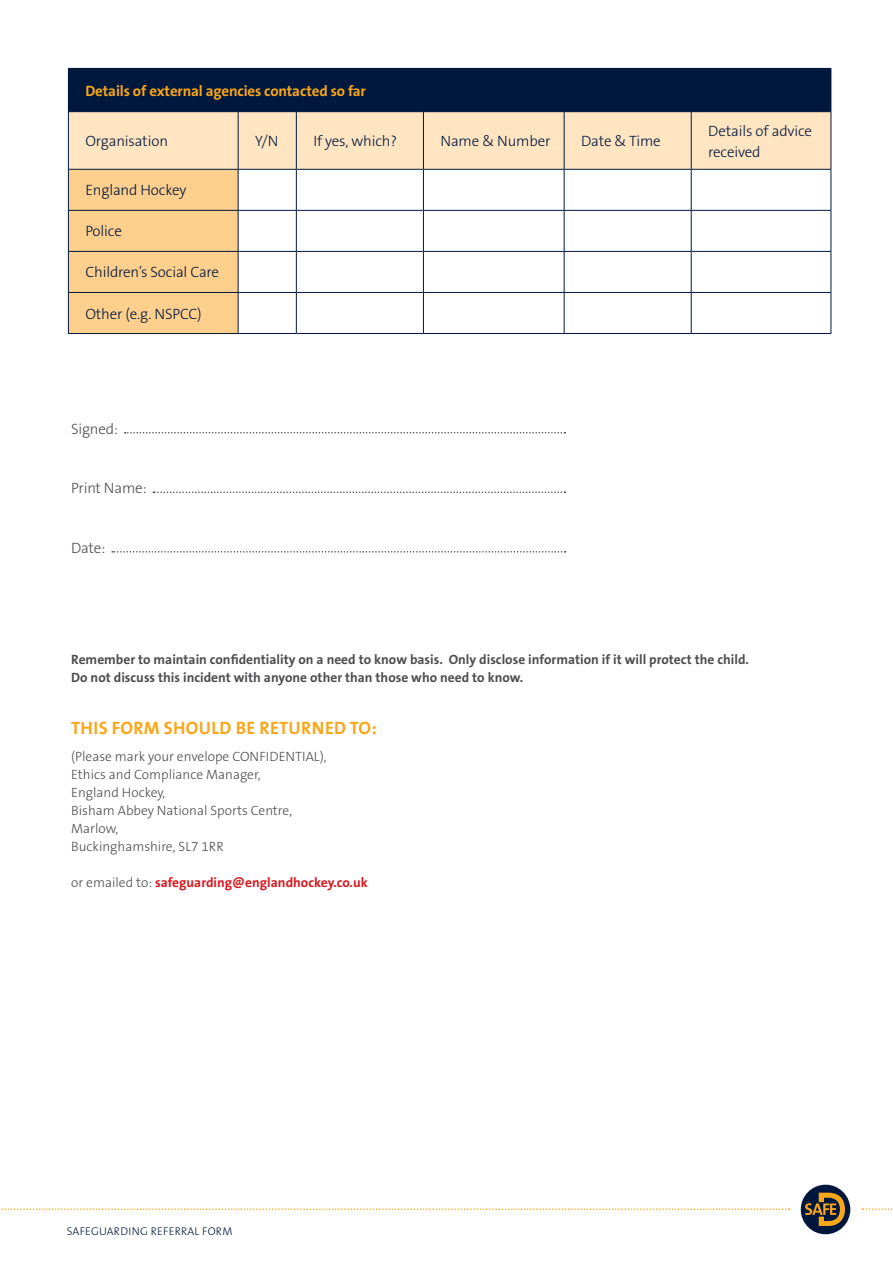
<style>
.page{position:relative;width:893px;height:1263px;background:#fff}
.page>*{position:absolute;margin:0;border:0;box-sizing:border-box;transform-origin:0 0}
.t1{font:700 18px "The Sans B W7";letter-spacing:.015em;color:#faa61a}
.t2{font:300 15px/21px "The Sans B W3";letter-spacing:-.01em;color:#00183c}
.t3{font:700 15px "The Sans B W7";letter-spacing:-.01em;color:#faa61a}
.t4{font:300 15px "The Sans B W3";letter-spacing:-.015em;color:#4d4d4f}
.t5{font:700 13.5px/18px "The Sans B W7";color:#4d4d4f}
.t6{font:300 13.5px/18px "The Sans B W3";color:#4d4d4f}
.t7{font:700 13.5px "The Sans B W7";color:#d71920}
.t8{font:300 11.25px "The Sans B W3";letter-spacing:.025em;color:#00183c}
.s1{font-family:"The Sans B W3";font-weight:300;color:#4d4d4f}
</style>
<div class="page">
<svg style="left:1px;top:1208px;width:789px;height:2px"></svg>
<svg style="left:862px;top:1208px;width:31px;height:2px"></svg>
<div style="left:801px;top:1185px;width:49px;height:49px;background:#00173d;border-radius:50%"></div>
<svg style="left:805px;top:1193px;width:40px;height:33px"></svg>
<div style="left:68px;top:68px;width:763px;height:44px;background:#00183c"></div>
<svg style="left:69px;top:112px;width:762px;height:221px;background:#fcdbac"></svg>
<svg style="left:239px;top:170px;width:592px;height:163px"></svg>
<hr style="left:831px;top:69px;width:1px;height:42px;background:#00183c">
<hr style="left:68px;top:112px;width:1px;height:57px;background:#00183c">
<hr style="left:238px;top:112px;width:1px;height:57px;background:#00183c">
<hr style="left:296px;top:112px;width:1px;height:57px;background:#00183c">
<hr style="left:423px;top:112px;width:1px;height:57px;background:#00183c">
<hr style="left:564px;top:112px;width:1px;height:57px;background:#00183c">
<hr style="left:691px;top:112px;width:1px;height:57px;background:#00183c">
<hr style="left:831px;top:112px;width:1px;height:57px;background:#00183c">
<hr style="left:68px;top:170px;width:1px;height:40px;background:#00183c">
<hr style="left:238px;top:170px;width:1px;height:40px;background:#00183c">
<hr style="left:296px;top:170px;width:1px;height:40px;background:#00183c">
<hr style="left:423px;top:170px;width:1px;height:40px;background:#00183c">
<hr style="left:564px;top:170px;width:1px;height:40px;background:#00183c">
<hr style="left:691px;top:170px;width:1px;height:40px;background:#00183c">
<hr style="left:831px;top:170px;width:1px;height:40px;background:#00183c">
<hr style="left:68px;top:211px;width:1px;height:40px;background:#00183c">
<hr style="left:238px;top:211px;width:1px;height:40px;background:#00183c">
<hr style="left:296px;top:211px;width:1px;height:40px;background:#00183c">
<hr style="left:423px;top:211px;width:1px;height:40px;background:#00183c">
<hr style="left:564px;top:211px;width:1px;height:40px;background:#00183c">
<hr style="left:691px;top:211px;width:1px;height:40px;background:#00183c">
<hr style="left:831px;top:211px;width:1px;height:40px;background:#00183c">
<hr style="left:68px;top:252px;width:1px;height:40px;background:#00183c">
<hr style="left:238px;top:252px;width:1px;height:40px;background:#00183c">
<hr style="left:296px;top:252px;width:1px;height:40px;background:#00183c">
<hr style="left:423px;top:252px;width:1px;height:40px;background:#00183c">
<hr style="left:564px;top:252px;width:1px;height:40px;background:#00183c">
<hr style="left:691px;top:252px;width:1px;height:40px;background:#00183c">
<hr style="left:831px;top:252px;width:1px;height:40px;background:#00183c">
<hr style="left:68px;top:293px;width:1px;height:40px;background:#00183c">
<hr style="left:238px;top:293px;width:1px;height:40px;background:#00183c">
<hr style="left:296px;top:293px;width:1px;height:40px;background:#00183c">
<hr style="left:423px;top:293px;width:1px;height:40px;background:#00183c">
<hr style="left:564px;top:293px;width:1px;height:40px;background:#00183c">
<hr style="left:691px;top:293px;width:1px;height:40px;background:#00183c">
<hr style="left:831px;top:293px;width:1px;height:40px;background:#00183c">
<hr style="left:68px;top:169px;width:170px;height:1px;background:#00183c">
<hr style="left:238px;top:169px;width:58px;height:1px;background:#00183c">
<hr style="left:296px;top:169px;width:127px;height:1px;background:#00183c">
<hr style="left:423px;top:169px;width:141px;height:1px;background:#00183c">
<hr style="left:564px;top:169px;width:127px;height:1px;background:#00183c">
<hr style="left:691px;top:169px;width:140px;height:1px;background:#00183c">
<hr style="left:68px;top:210px;width:170px;height:1px;background:#00183c">
<hr style="left:238px;top:210px;width:58px;height:1px;background:#00183c">
<hr style="left:296px;top:210px;width:127px;height:1px;background:#00183c">
<hr style="left:423px;top:210px;width:141px;height:1px;background:#00183c">
<hr style="left:564px;top:210px;width:127px;height:1px;background:#00183c">
<hr style="left:691px;top:210px;width:140px;height:1px;background:#00183c">
<hr style="left:68px;top:251px;width:170px;height:1px;background:#00183c">
<hr style="left:238px;top:251px;width:58px;height:1px;background:#00183c">
<hr style="left:296px;top:251px;width:127px;height:1px;background:#00183c">
<hr style="left:423px;top:251px;width:141px;height:1px;background:#00183c">
<hr style="left:564px;top:251px;width:127px;height:1px;background:#00183c">
<hr style="left:691px;top:251px;width:140px;height:1px;background:#00183c">
<hr style="left:68px;top:292px;width:170px;height:1px;background:#00183c">
<hr style="left:238px;top:292px;width:58px;height:1px;background:#00183c">
<hr style="left:296px;top:292px;width:127px;height:1px;background:#00183c">
<hr style="left:423px;top:292px;width:141px;height:1px;background:#00183c">
<hr style="left:564px;top:292px;width:127px;height:1px;background:#00183c">
<hr style="left:691px;top:292px;width:140px;height:1px;background:#00183c">
<hr style="left:68px;top:333px;width:170px;height:1px;background:#00183c">
<hr style="left:238px;top:333px;width:58px;height:1px;background:#00183c">
<hr style="left:296px;top:333px;width:127px;height:1px;background:#00183c">
<hr style="left:423px;top:333px;width:141px;height:1px;background:#00183c">
<hr style="left:564px;top:333px;width:127px;height:1px;background:#00183c">
<hr style="left:691px;top:333px;width:140px;height:1px;background:#00183c">
<svg style="left:125px;top:432px;width:440px;height:1px"></svg>
<svg style="left:153px;top:491px;width:412px;height:2px"></svg>
<svg style="left:112px;top:551px;width:454px;height:1px"></svg>
<p class="t3" style="left:85px;top:81px;width:282px">Details of external agencies contacted so far</p>
<p class="t2" style="left:85px;top:131px;width:84px">Organisation</p>
<p class="t2" style="left:255px;top:131px;width:25px">Y/N</p>
<p class="t2" style="left:313px;top:131px;width:85px">If yes, which?</p>
<p class="t2" style="left:440px;top:131px;width:111px">Name &amp; Number</p>
<p class="t2" style="left:581px;top:131px;width:81px">Date &amp; Time</p>
<p class="t2" style="left:708px;top:120px;width:105px">Details of advice received</p>
<p class="t2" style="left:85px;top:180px;width:102px">England Hockey</p>
<p class="t2" style="left:85px;top:221px;width:38px">Police</p>
<p class="t2" style="left:85px;top:262px;width:135px">Children’s Social Care</p>
<p class="t2" style="left:85px;top:303px;width:118px">Other (e.g. NSPCC)</p>
<p class="t4" style="left:71px;top:419px;width:48px">Signed:</p>
<p class="t4" style="left:71px;top:478px;width:77px">Print Name:</p>
<p class="t4" style="left:71px;top:538px;width:36px">Date:</p>
<p class="t5" style="left:71px;top:651px;width:679px">Remember to maintain confidentiality on a need to know basis. Only disclose information if it will protect the child.<br>Do not discuss this incident with anyone other than those who need to know.</p>
<h1 class="t1" style="left:71px;top:716px;width:307px">THIS FORM SHOULD BE RETURNED TO:</h1>
<p class="t6" style="left:71px;top:747px;width:257px">(Please mark your envelope CONFIDENTIAL),<br>Ethics and Compliance Manager,<br>England Hockey,<br>Bisham Abbey National Sports Centre,<br>Marlow,<br>Buckinghamshire, SL7 1RR</p>
<p class="t7" style="left:71px;top:873px;width:298px"><span class="s1">or emailed to:</span> safeguarding@englandhockey.co.uk</p>
<p class="t8" style="left:67px;top:1224px;width:167px">SAFEGUARDING REFERRAL FORM</p>
</div>
